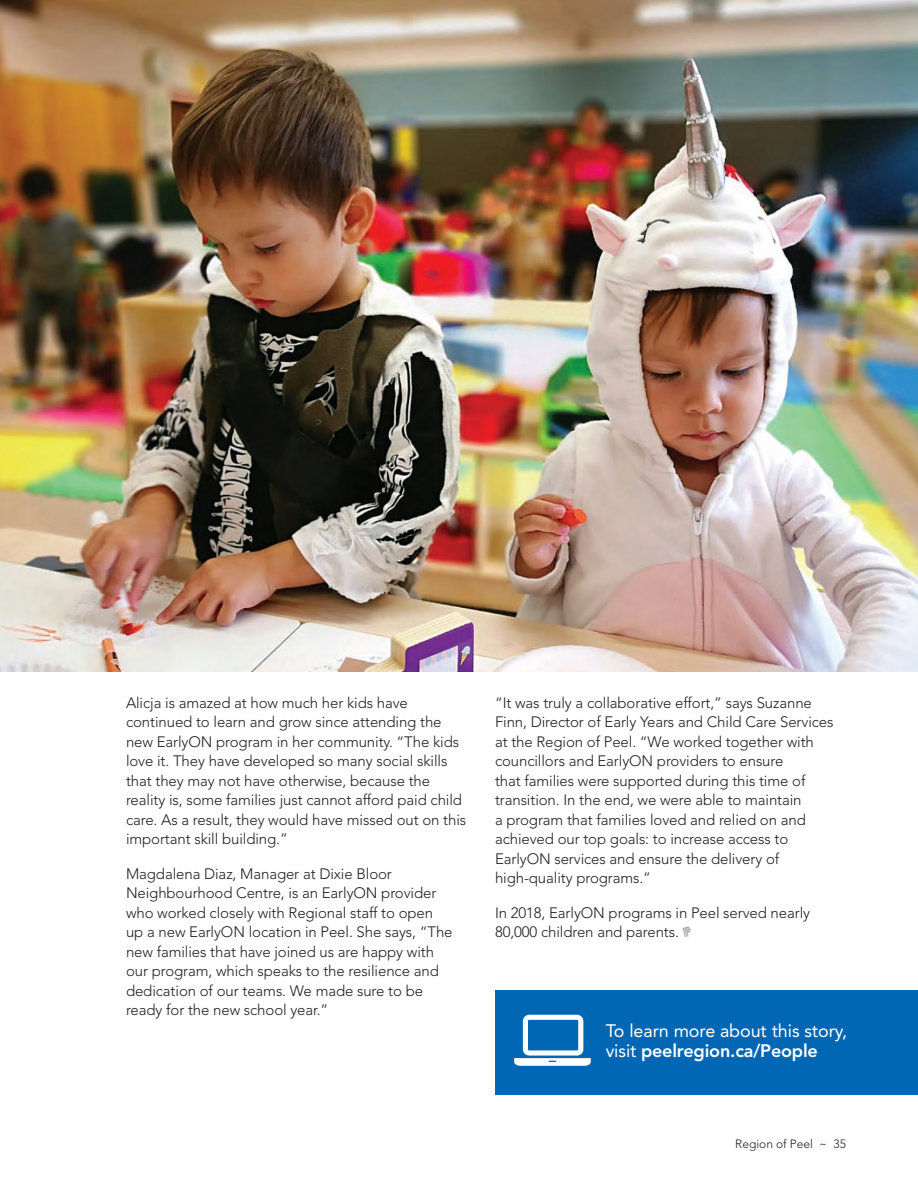
<style>
.page{position:relative;width:918px;height:1188px;background:#fff}
.page>*{position:absolute;margin:0;border:0;box-sizing:border-box;transform-origin:0 0}
.story_p{font:18px/19.5px "Avenir LT Std";letter-spacing:-.005em;color:#fff}
.story_p-2{font:300 15px/19.5px "Avenir LT Std";letter-spacing:-.005em;color:#231f20}
.t1{font:300 12px "Avenir LT Std";color:#231f20}
.s1{font-weight:800}
</style>
<div class="page">
<img style="left:0;top:0;width:918px;height:671px">
<svg style="left:683px;top:926px;width:8px;height:11px"></svg>
<div style="left:495px;top:990px;width:423px;height:105px;background:#0166b3"></div>
<svg style="left:514px;top:1015px;width:77px;height:51px"></svg>
<p class="story_p-2" style="left:126px;top:693px;width:342px">Alicja is amazed at how much her kids have continued to learn and grow since attending the new EarlyON program in her community. “The kids love it. They have developed so many social skills that they may not have otherwise, because the reality is, some families just cannot afford paid child care. As a result, they would have missed out on this important skill building.”</p>
<p class="story_p-2" style="left:126px;top:864px;width:328px">Magdalena Diaz, Manager at Dixie Bloor Neighbourhood Centre, is an EarlyON provider who worked closely with Regional staff to open up a new EarlyON location in Peel. She says, “The new families that have joined us are happy with our program, which speaks to the resilience and dedication of our teams. We made sure to be ready for the new school year.”</p>
<p class="story_p-2" style="left:495px;top:693px;width:340px">“It was truly a collaborative effort,” says Suzanne Finn, Director of Early Years and Child Care Services at the Region of Peel. “We worked together with councillors and EarlyON providers to ensure<br>that families were supported during this time of transition. In the end, we were able to maintain<br>a program that families loved and relied on and achieved our top goals: to increase access to EarlyON services and ensure the delivery of high-quality programs.”</p>
<p class="story_p-2" style="left:495px;top:903px;width:317px">In 2018, EarlyON programs in Peel served nearly<br>80,000 children and parents.</p>
<p class="story_p" style="left:606px;top:1021px;width:243px">To learn more about this story, visit <span class="s1">peelregion.ca/People</span></p>
<p class="t1" style="left:735px;top:1137px;width:112px">Region of Peel ~ 35</p>
</div>
